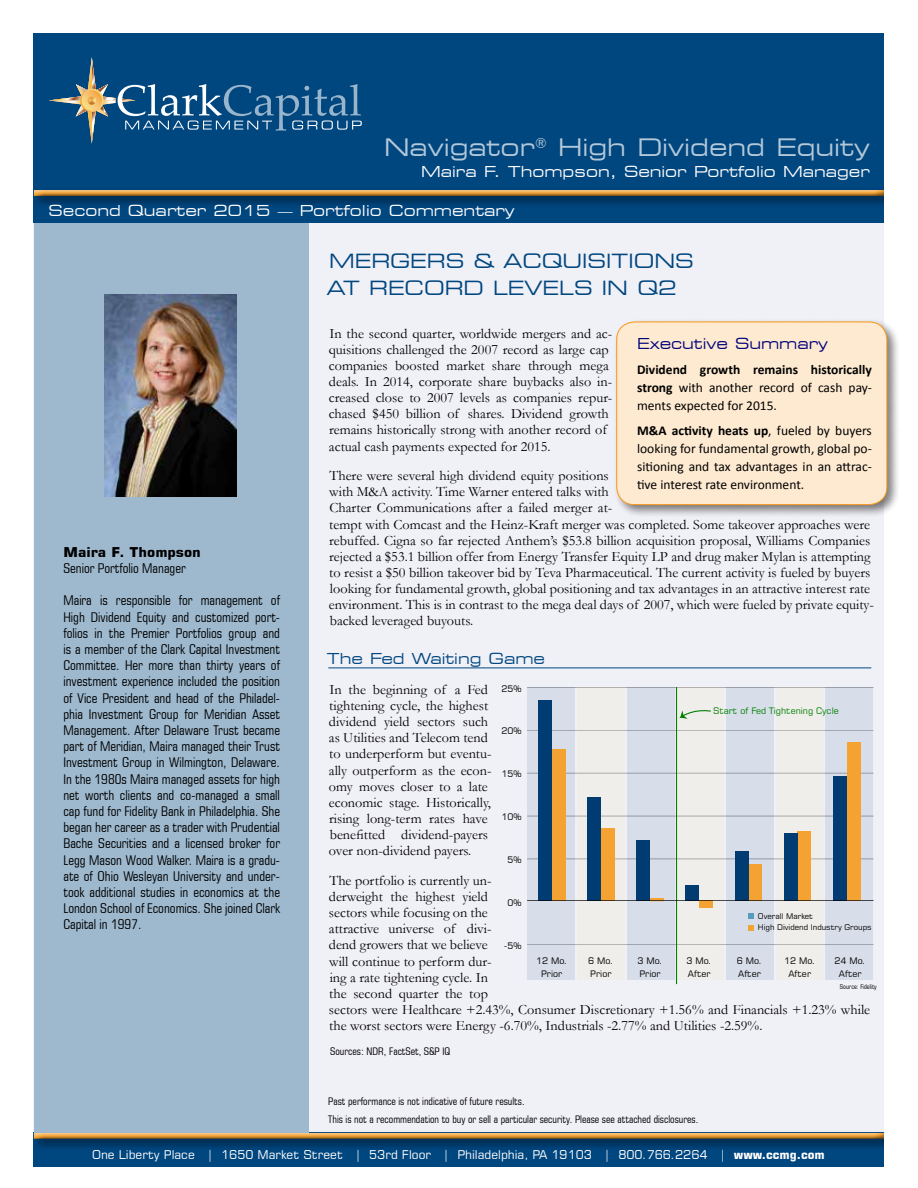
<style>
.page{position:relative;width:918px;height:1188px;background:#fff}
.page>*{position:absolute;margin:0;border:0;box-sizing:border-box;transform-origin:0 0}
.t1{font:expanded 24px "Square 721 BT";color:#b3c8d9}
.t2{font:expanded 19.5px/27px "Square 721 BT";color:#00467f}
.t3{font:expanded 15px "Square 721 BT";color:#fff}
.t4{font:expanded 15px "Square 721 BT";color:#00467f}
.t5{font:expanded 15px "Square 721 BT";color:#00027a}
.t6{font:14.25px/16.2px "Garamond";color:#000}
.t7{font:condensed 13.5px/16.2px "Square 721 BT";color:#000;text-align:justify}
.t8{font:13.5px/18px "Calibri";color:#000;text-align:justify}
.t9{font:700 13.5px "Square 721 BT";color:#000;scale:1.06 1}
.t10{font:12px "Square 721 BT";color:#fff}
.t11{font:condensed 10.5px/18px "Square 721 BT";color:#000}
.t12{font:8.85px/13.4px "Square 721 BT";color:#000}
.t13{font:8.85px "Square 721 BT";color:#007f01}
.t14{font:7.8px/11.2px "Square 721 BT";color:#000}
.t15{font:condensed 6.6px "Square 721 BT";color:#000}
.s1{font-weight:700}
</style>
<div class="page">
<div style="left:34px;top:34px;width:850px;height:1126px;background:#f0f0f7"></div>
<div style="left:34px;top:34px;width:850px;height:189px;background:#00467f"></div>
<div style="left:34px;top:1133px;width:850px;height:34px;background:#00467f"></div>
<svg style="left:49px;top:57px;width:313px;height:87px"></svg>
<div style="left:31px;top:187px;width:866px;height:22px;background:#000;opacity:.5"></div>
<div style="left:33px;top:189px;width:852px;height:9px;background:#000;opacity:.75"></div>
<div style="left:884px;top:0;width:34px;height:227px;background:#fff"></div>
<div style="left:31px;top:1130px;width:866px;height:21px;background:#000;opacity:.5"></div>
<div style="left:33px;top:1132px;width:852px;height:9px;background:#000;opacity:.75"></div>
<div style="left:884px;top:1133px;width:34px;height:37px;background:#fff"></div>
<div style="left:34px;top:223px;width:275px;height:910px;background:#9eb9ce"></div>
<img style="left:105px;top:295px;width:131px;height:202px">
<hr style="left:328px;top:668px;width:543px;height:1px;background:#00467f">
<div style="left:613px;top:318px;width:287px;height:200px;background:#000;opacity:.5"></div>
<div style="left:617px;top:322px;width:270px;height:183px;background:#feead1;border-radius:18px"></div>
<div style="left:616px;top:322px;width:271px;height:183px;border:1px solid #fa9717;border-radius:18px"></div>
<hr style="left:527px;top:687px;width:346px;height:1px;background:#000">
<hr style="left:527px;top:730px;width:346px;height:1px;background:#000">
<hr style="left:527px;top:773px;width:346px;height:1px;background:#000">
<hr style="left:527px;top:816px;width:346px;height:1px;background:#000">
<hr style="left:527px;top:859px;width:346px;height:1px;background:#000">
<hr style="left:527px;top:944px;width:346px;height:1px;background:#000">
<div style="left:527px;top:687px;width:48px;height:293px;background:#d8dee9"></div>
<div style="left:577px;top:687px;width:48px;height:293px;background:#f0eeeb"></div>
<div style="left:627px;top:687px;width:47px;height:293px;background:#d8dee9"></div>
<div style="left:677px;top:687px;width:47px;height:293px;background:#f0eeeb"></div>
<div style="left:726px;top:687px;width:48px;height:293px;background:#d8dee9"></div>
<div style="left:776px;top:687px;width:48px;height:293px;background:#f0eeeb"></div>
<div style="left:826px;top:687px;width:47px;height:293px;background:#d8dee9"></div>
<hr style="left:676px;top:687px;width:1px;height:297px;background:#007f01">
<div style="left:538px;top:701px;width:14px;height:200px;background:#003b71"></div>
<div style="left:552px;top:749px;width:13px;height:152px;background:#f4a333"></div>
<div style="left:601px;top:829px;width:14px;height:72px;background:#f4a333"></div>
<div style="left:699px;top:901px;width:14px;height:7px;background:#f4a333"></div>
<hr style="left:650px;top:898px;width:14px;height:3px;background:#f4a333">
<div style="left:748px;top:865px;width:14px;height:36px;background:#f4a333"></div>
<div style="left:798px;top:831px;width:13px;height:70px;background:#f4a333"></div>
<div style="left:847px;top:742px;width:14px;height:159px;background:#f4a333"></div>
<div style="left:587px;top:797px;width:14px;height:104px;background:#003b71"></div>
<div style="left:636px;top:840px;width:14px;height:61px;background:#003b71"></div>
<div style="left:686px;top:885px;width:13px;height:16px;background:#003b71"></div>
<div style="left:735px;top:852px;width:13px;height:49px;background:#003b71"></div>
<div style="left:784px;top:834px;width:14px;height:67px;background:#003b71"></div>
<div style="left:833px;top:777px;width:14px;height:124px;background:#003b71"></div>
<svg style="left:748px;top:914px;width:6px;height:5px"></svg>
<svg style="left:748px;top:925px;width:6px;height:5px"></svg>
<hr style="left:527px;top:900px;width:346px;height:1px;background:#000">
<svg style="left:679px;top:710px;width:32px;height:9px"></svg>
<h1 class="t1" style="left:384px;top:133px;width:487px">Navigator<sup>®</sup> High Dividend Equity</h1>
<p class="t3" style="left:421px;top:162px;width:450px">Maira F. Thompson, Senior Portfolio Manager</p>
<p class="t3" style="left:49px;top:201px;width:468px">Second Quarter 2015 — Portfolio Commentary</p>
<p class="t9" style="left:63px;top:544px;width:131px">Maira F. Thompson</p>
<p class="t7" style="left:63px;top:560px;width:124px">Senior Portfolio Manager</p>
<p class="t7" style="left:63px;top:592px;width:218px">Maira is responsible for management of High Dividend Equity and customized port&shy;folios in the Premier Portfolios group and is a member of the Clark Capital Investment Committee. Her more than thirty years of investment experience included the position of Vice President and head of the Philadel&shy;phia Investment Group for Meridian Asset Management. After Delaware Trust became part of Meridian, Maira managed their Trust Investment Group in Wilmington, Delaware.<br>In the 1980s Maira managed assets for high net worth clients and co-managed a small cap fund for Fidelity Bank in Philadelphia. She began her career as a trader with Prudential Bache Securities and a licensed broker for Legg Mason Wood Walker. Maira is a gradu&shy;ate of Ohio Wesleyan University and under&shy;took additional studies in economics at the London School of Economics. She joined Clark Capital in 1997.</p>
<h2 class="t2" style="left:327px;top:247px;width:369px">MERGERS &amp; ACQUISITIONS<br>AT RECORD LEVELS IN Q2</h2>
<p class="t6" style="left:329px;top:325px;width:285px">In the second quarter, worldwide mergers and ac&shy;quisitions challenged the 2007 record as large cap companies boosted market share through mega deals. In 2014, corporate share buybacks also in&shy;creased close to 2007 levels as companies repur&shy;chased $450 billion of shares. Dividend growth remains historically strong with another record of actual cash payments expected for 2015.</p>
<p class="t6" style="left:329px;top:467px;width:547px">There were several high dividend equity positions<br>with M&amp;A activity. Time Warner entered talks with<br>Charter Communications after a failed merger at-<br>tempt with Comcast and the Heinz-Kraft merger was completed. Some takeover approaches were rebuffed. Cigna so far rejected Anthem’s $53.8 billion acquisition proposal, Williams Companies rejected a $53.1 billion offer from Energy Transfer Equity LP and drug maker Mylan is attempting to resist a $50 billion takeover bid by Teva Pharmaceutical. The current activity is fueled by buyers looking for fundamental growth, global positioning and tax advantages in an attractive interest rate environment. This is in contrast to the mega deal days of 2007, which were fueled by private equity&shy;backed leveraged buyouts.</p>
<p class="t4" style="left:327px;top:650px;width:220px">The Fed Waiting Game</p>
<p class="t6" style="left:329px;top:681px;width:164px">In the beginning of a Fed tightening cycle, the highest dividend yield sectors such as Utilities and Telecom tend to underperform but eventu&shy;ally outperform as the econ&shy;omy moves closer to a late economic stage. Historically, rising long-term rates have benefitted dividend-payers over non-dividend payers.</p>
<p class="t6" style="left:329px;top:872px;width:543px">The portfolio is currently un-<br>derweight the highest yield<br>sectors while focusing on the<br>attractive universe of divi-<br>dend growers that we believe<br>will continue to perform dur-<br>ing a rate tightening cycle. In<br>the second quarter the top<br>sectors were Healthcare +2.43%, Consumer Discretionary +1.56% and Financials +1.23% while the worst sectors were Energy -6.70%, Industrials -2.77% and Utilities -2.59%.</p>
<p class="t11" style="left:330px;top:1043px;width:122px">Sources: NDR, FactSet, S&amp;P IQ</p>
<p class="t5" style="left:637px;top:335px;width:192px">Executive Summary</p>
<p class="t8" style="left:637px;top:361px;width:236px"><span class="s1">Dividend growth remains historically strong</span> with another record of cash pay&shy;ments expected for 2015.</p>
<p class="t8" style="left:637px;top:421px;width:236px"><span class="s1">M&amp;A activity heats up</span>, fueled by buyers looking for fundamental growth, global po&shy;sitioning and tax advantages in an attrac&shy;tive interest rate environment.</p>
<p class="t12" style="left:501px;top:681px;width:22px">25%</p>
<p class="t12" style="left:501px;top:724px;width:22px">20%</p>
<p class="t12" style="left:501px;top:767px;width:22px">15%</p>
<p class="t12" style="left:501px;top:810px;width:22px">10%</p>
<p class="t12" style="left:507px;top:853px;width:16px">5%</p>
<p class="t12" style="left:507px;top:896px;width:16px">0%</p>
<p class="t12" style="left:504px;top:939px;width:19px">-5%</p>
<p class="t13" style="left:713px;top:706px;width:127px">Start of Fed Tightening Cycle</p>
<p class="t14" style="left:758px;top:910px;width:115px">Overall Market<br>High Dividend Industry Groups</p>
<p class="t12" style="left:588px;top:954px;width:27px">6 Mo.<br>Prior</p>
<p class="t12" style="left:637px;top:954px;width:27px">3 Mo.<br>Prior</p>
<p class="t12" style="left:536px;top:954px;width:33px;text-align:center">12 Mo.<br>Prior</p>
<p class="t12" style="left:687px;top:954px;width:27px">3 Mo.<br>After</p>
<p class="t12" style="left:737px;top:954px;width:27px">6 Mo.<br>After</p>
<p class="t12" style="left:784px;top:954px;width:33px;text-align:center">12 Mo.<br>After</p>
<p class="t12" style="left:835px;top:954px;width:33px;text-align:center">24 Mo.<br>After</p>
<p class="t15" style="left:840px;top:982px;width:38px">Source: Fidelity</p>
<p class="t11" style="left:328px;top:1092px;width:372px">Past performance is not indicative of future results.<br>This is not a recommendation to buy or sell a particular security. Please see attached disclosures.</p>
<p class="t10" style="left:92px;top:1147px;width:734px">One Liberty Place | 1650 Market Street | 53rd Floor | Philadelphia, PA 19103 | 800.766.2264 | <span class="s1">www.ccmg.com</span></p>
</div>
